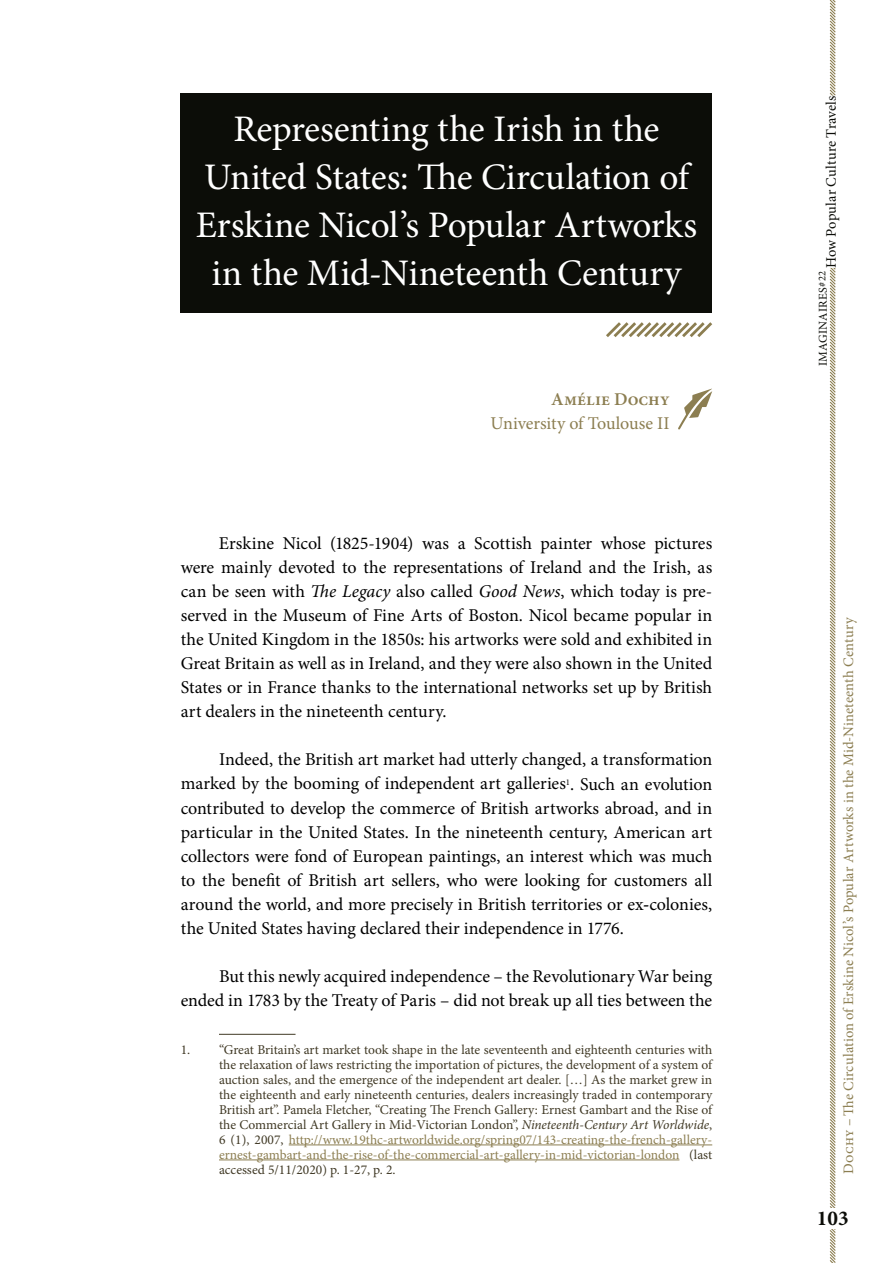
<style>
.page{position:relative;width:893px;height:1263px;background:#fff}
.page>*{position:absolute;margin:0;border:0;box-sizing:border-box;transform-origin:0 0}
.t1{font:37.5px/48px "Minion Pro";letter-spacing:-.015em;color:#fff;text-align:center}
.t2{font:700 21.15px "Minion Pro";color:#0c0d08}
.t3{font:18px/24px "Minion Pro";letter-spacing:-.015em;color:#000;text-align:justify}
.t4{font:18px "Minion Pro";letter-spacing:-.025em;color:#8c7e51}
.t5{font:600 18px "Minion Pro";letter-spacing:.005em;color:#8c7e51}
.t6{font:14.55px "Minion Pro";letter-spacing:.01em;color:#8c7e51}
.t7{font:14.55px "Minion Pro";letter-spacing:.005em;color:#0c0d08}
.t8{font:13.5px/15px "Minion Pro";color:#403925;text-align:justify}
.t9{font:12px "Minion Pro";letter-spacing:.025em;color:#0c0d08}
.s1{font-style:italic}
.s2{font-weight:700}
.s3{color:#8c7e51}
.s4{font-size:10.5px}
</style>
<div class="page">
<svg style="left:829px;top:0;width:7px;height:1263px"></svg>
<div style="left:824px;top:96px;width:27px;height:172px;background:#fff"></div>
<div style="left:823px;top:1208px;width:19px;height:21px;background:#fff"></div>
<div style="left:181px;top:93px;width:531px;height:220px;background:#0c0d08"></div>
<svg style="left:606px;top:322px;width:107px;height:15px"></svg>
<svg style="left:678px;top:389px;width:34px;height:41px"></svg>
<hr style="left:219px;top:1034px;width:77px;height:1px;background:#403925">
<hr style="left:289px;top:1144px;width:423px;height:1px;background:#8c7e51">
<hr style="left:219px;top:1159px;width:460px;height:1px;background:#8c7e51">
<h1 class="t1" style="left:196px;top:106px;width:503px">Representing the Irish in the<br>United States: The Circulation of<br>Erskine Nicol’s Popular Artworks in the Mid-Nineteenth Century</h1>
<p class="t5" style="left:551px;top:387px;width:120px">Amélie Dochy</p>
<p class="t4" style="left:491px;top:412px;width:180px">University of Toulouse II</p>
<p class="t3" style="left:181px;top:532px;width:533px;text-indent:38px">Erskine Nicol (1825-1904) was a Scottish painter whose pictures were mainly devoted to the representations of Ireland and the Irish, as can be seen with <span class="s1">The Legacy</span> also called <span class="s1">Good News</span>, which today is pre&shy;served in the Museum of Fine Arts of Boston. Nicol became popular in the United Kingdom in the 1850s: his artworks were sold and exhibited in Great Britain as well as in Ireland, and they were also shown in the United States or in France thanks to the international networks set up by British art dealers in the nineteenth century.</p>
<p class="t3" style="left:181px;top:748px;width:533px;text-indent:38px">Indeed, the British art market had utterly changed, a transformation marked by the booming of independent art galleries<sup>1</sup>. Such an evolution contributed to develop the commerce of British artworks abroad, and in particular in the United States. In the nineteenth century, American art collectors were fond of European paintings, an interest which was much to the benefit of British art sellers, who were looking for customers all around the world, and more precisely in British territories or ex<span class="s2">-</span>colonies, the United States having declared their independence in 1776.</p>
<p class="t3" style="left:181px;top:964px;width:533px;text-align:right">But this newly acquired independence – the Revolutionary War being ended in 1783 by the Treaty of Paris – did not break up all ties between the</p>
<p class="t8" style="left:219px;top:1042px;width:495px;text-indent:-38px">1. “Great Britain’s art market took shape in the late seventeenth and eighteenth centuries with the relaxation of laws restricting the importation of pictures, the development of a system of auction sales, and the emergence of the independent art dealer. […] As the market grew in the eighteenth and early nineteenth centuries, dealers increasingly traded in contemporary British art”. Pamela Fletcher, “Creating The French Gallery: Ernest Gambart and the Rise of the Commercial Art Gallery in Mid-Victorian London”, <span class="s1">Nineteenth-Century Art Worldwide</span>, 6 (1), 2007, <span class="s3">http://www.19thc-artworldwide.org/spring07/143-creating-the-french-gallery&shy;ernest-gambart-and-the-rise-of-the-commercial-art-gallery-in-mid-victorian-london</span> (last accessed 5/11/2020) p. 1-27, p. 2.</p>
<p class="t7" style="left:821px;top:268px;width:174px;rotate:-90deg">How Popular Culture Travels</p>
<p class="t9" style="left:815px;top:366px;width:97px;rotate:-90deg">IMAGINAIRES<span class="s4">#22</span></p>
<p class="t6" style="left:839px;top:1173px;width:557px;rotate:-90deg">Dochy – The Circulation of Erskine Nicol’s Popular Artworks in the Mid-Nineteenth Century</p>
<p class="t2" style="left:817px;top:1203px;width:33px">103</p>
</div>
